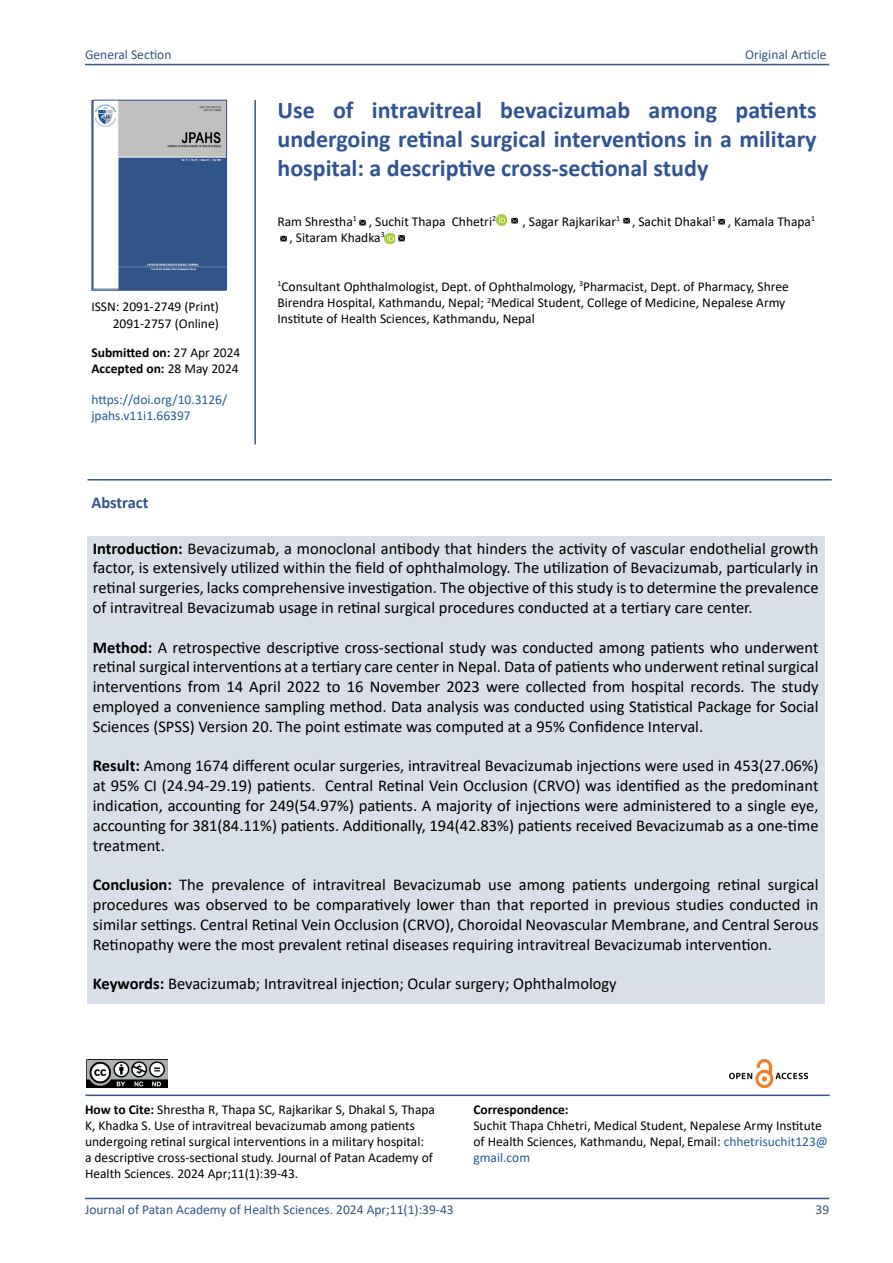
<style>
.page{position:relative;width:893px;height:1263px;background:#fff}
.page>*{position:absolute;margin:0;border:0;box-sizing:border-box;transform-origin:0 0}
.t1{font:700 24px/28.8px "Calibri";color:#2f5496;text-align:justify}
.t2{font:16.5px/19.8px "Calibri";color:#000;text-align:justify}
.t3{font:700 16.5px "Calibri";color:#32548b}
.t4{font:13.5px/16.2px "Calibri";color:#000}
.t5{font:13.5px "Calibri";color:#32548b}
.t6{font:700 13.5px/16.2px "Calibri";color:#000}
.t7{font:13.5px/16.2px "Calibri";color:#215e9e}
.s1{font-weight:400}
.s2{font-weight:700}
.s3{color:#215e9e}
</style>
<div class="page">
<hr style="left:254px;top:100px;width:2px;height:344px;background:#32548b">
<img style="left:729px;top:1059px;width:78px;height:28px">
<hr style="left:85px;top:1198px;width:744px;height:1px;background:#32548b">
<hr style="left:87px;top:479px;width:745px;height:1px;background:#32548b">
<hr style="left:85px;top:64px;width:744px;height:1px;background:#32548b">
<hr style="left:85px;top:1094px;width:745px;height:2px;background:#32548b">
<img style="left:87px;top:1059px;width:80px;height:28px">
<div style="left:87px;top:536px;width:738px;height:468px;background:#d8dfe8"></div>
<svg style="left:359px;top:219px;width:7px;height:7px"></svg>
<svg style="left:496px;top:215px;width:22px;height:11px"></svg>
<svg style="left:623px;top:217px;width:7px;height:7px"></svg>
<svg style="left:718px;top:218px;width:7px;height:7px"></svg>
<svg style="left:280px;top:235px;width:7px;height:7px"></svg>
<svg style="left:385px;top:233px;width:20px;height:11px"></svg>
<div style="left:91px;top:100px;width:136px;height:191px;border:2px solid #32548b"></div>
<img style="left:95px;top:102px;width:130px;height:185px">
<div style="left:93px;top:100px;width:134px;height:189px;border:1px solid #32548b"></div>
<p class="t5" style="left:85px;top:45px;width:88px">General Section</p>
<p class="t5" style="left:745px;top:45px;width:83px">Original Article</p>
<h1 class="t1" style="left:277px;top:95px;width:541px">Use of intravitreal bevacizumab among patients undergoing retinal surgical interventions in a military hospital: a descriptive cross-sectional study</h1>
<p class="t4" style="left:91px;top:298px;width:129px;text-align:right">ISSN: 2091-2749 (Print)<br>2091-2757 (Online)</p>
<p class="t6" style="left:91px;top:344px;width:151px">Submitted on: <span class="s1">27 Apr 2024<br></span>Accepted on: <span class="s1">28 May 2024</span></p>
<p class="t7" style="left:91px;top:391px;width:137px">https://doi.org/10.3126/ jpahs.v11i1.66397</p>
<p class="t3" style="left:91px;top:491px;width:59px">Abstract</p>
<p class="t4" style="left:277px;top:213px;width:220px">Ram Shrestha<sup>1</sup> , Suchit Thapa Chhetri<sup>2</sup></p>
<p class="t4" style="left:522px;top:213px;width:294px">, Sagar Rajkarikar<sup>1</sup> , Sachit Dhakal<sup>1</sup> , Kamala Thapa<sup>1</sup></p>
<p class="t4" style="left:289px;top:229px;width:97px">, Sitaram Khadka<sup>3</sup></p>
<p class="t4" style="left:277px;top:278px;width:513px"><sup>1</sup>Consultant Ophthalmologist, Dept. of Ophthalmology, <sup>3</sup>Pharmacist, Dept. of Pharmacy, Shree<br>Birendra Hospital, Kathmandu, Nepal; <sup>2</sup>Medical Student, College of Medicine, Nepalese Army<br>Institute of Health Sciences, Kathmandu, Nepal</p>
<p class="t2" style="left:93px;top:538px;width:727px"><span class="s2">Introduction:</span> Bevacizumab, a monoclonal antibody that hinders the activity of vascular endothelial growth factor, is extensively utilized within the field of ophthalmology. The utilization of Bevacizumab, particularly in retinal surgeries, lacks comprehensive investigation. The objective of this study is to determine the prevalence of intravitreal Bevacizumab usage in retinal surgical procedures conducted at a tertiary care center.</p>
<p class="t2" style="left:93px;top:637px;width:727px"><span class="s2">Method:</span> A retrospective descriptive cross-sectional study was conducted among patients who underwent retinal surgical interventions at a tertiary care center in Nepal. Data of patients who underwent retinal surgical interventions from 14 April 2022 to 16 November 2023 were collected from hospital records. The study employed a convenience sampling method. Data analysis was conducted using Statistical Package for Social Sciences (SPSS) Version 20. The point estimate was computed at a 95% Confidence Interval.</p>
<p class="t2" style="left:93px;top:756px;width:727px"><span class="s2">Result:</span> Among 1674 different ocular surgeries, intravitreal Bevacizumab injections were used in 453(27.06%) at 95% CI (24.94-29.19) patients. Central Retinal Vein Occlusion (CRVO) was identified as the predominant indication, accounting for 249(54.97%) patients. A majority of injections were administered to a single eye, accounting for 381(84.11%) patients. Additionally, 194(42.83%) patients received Bevacizumab as a one-time treatment.</p>
<p class="t2" style="left:93px;top:874px;width:727px"><span class="s2">Conclusion:</span> The prevalence of intravitreal Bevacizumab use among patients undergoing retinal surgical procedures was observed to be comparatively lower than that reported in previous studies conducted in similar settings. Central Retinal Vein Occlusion (CRVO), Choroidal Neovascular Membrane, and Central Serous Retinopathy were the most prevalent retinal diseases requiring intravitreal Bevacizumab intervention.</p>
<p class="t2" style="left:93px;top:973px;width:525px"><span class="s2">Keywords:</span> Bevacizumab; Intravitreal injection; Ocular surgery; Ophthalmology</p>
<p class="t4" style="left:85px;top:1101px;width:351px"><span class="s2">How to Cite:</span> Shrestha R, Thapa SC, Rajkarikar S, Dhakal S, Thapa K, Khadka S. Use of intravitreal bevacizumab among patients undergoing retinal surgical interventions in a military hospital:<br>a descriptive cross-sectional study. Journal of Patan Academy of Health Sciences. 2024 Apr;11(1):39-43.</p>
<p class="t5" style="left:85px;top:1200px;width:370px">Journal of Patan Academy of Health Sciences. 2024 Apr;11(1):39-43</p>
<p class="t6" style="left:473px;top:1101px;width:97px">Correspondence:</p>
<p class="t4" style="left:473px;top:1117px;width:356px">Suchit Thapa Chhetri, Medical Student, Nepalese Army Institute of Health Sciences, Kathmandu, Nepal, Email: <span class="s3">chhetrisuchit123@ gmail.com</span></p>
<p class="t5" style="left:815px;top:1200px;width:15px">39</p>
</div>
